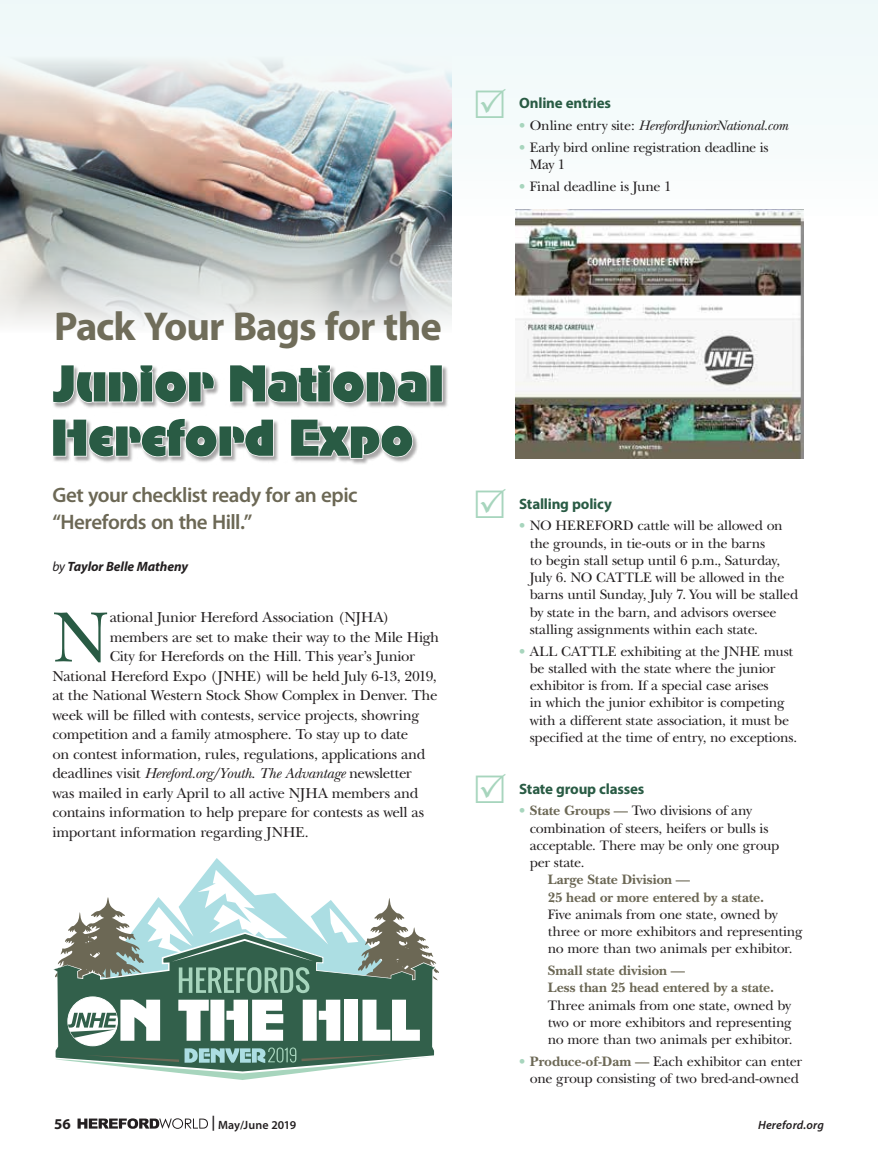
<style>
.page{position:relative;width:878px;height:1161px;background:#fff}
.page>*{position:absolute;margin:0;border:0;box-sizing:border-box;transform-origin:0 0}
.t1{font:74.1px "New Baskerville";color:#295b44}
.t2{font:700 40.5px "Myriad Pro";letter-spacing:-.025em;color:#706d5a}
.t3{font:600 21px/27px "Myriad Pro";letter-spacing:-.025em;color:#6c6855}
.t4{font:15px "New Baskerville";letter-spacing:-.025em;color:#231f20}
.t5{font:italic 15px "New Baskerville";letter-spacing:-.025em;color:#231f20}
.t6{font:700 15px "Myriad Pro";letter-spacing:-.015em;color:#295b44}
.t7{font:700 15px "Myriad Pro";color:#231f20}
.t8{font:14.25px/17.2px "New Baskerville";letter-spacing:-.02em;color:#231f20}
.t9{font:700 14.25px/17.2px "New Baskerville";letter-spacing:-.01em;color:#6c6855}
.t10{font:italic 14.25px "New Baskerville";letter-spacing:-.025em;color:#231f20}
.t11{font:italic 700 13.5px "Myriad Pro";letter-spacing:-.005em;color:#231f20}
.t12{font:600 12px "Myriad Pro";letter-spacing:.005em;color:#231f20}
.t13{font:italic 600 12px "Myriad Pro";letter-spacing:.015em;color:#231f20}
.s1{font-weight:400}
.s2{font-style:normal}
.s3{font-family:"Myriad Pro";font-weight:700;font-style:normal;font-size:18px;color:#a7d5bd}
.s4{font-family:"Myriad Pro";font-weight:700;font-size:18px;color:#a7d5bd}
.s5{font-weight:700;color:#6c6855}
.s6{font-size:15px}
</style>
<div class="page">
<div style="left:0;top:0;width:878px;height:219px;background:#f2fafa"></div>
<img style="left:0;top:60px;width:451px;height:269px">
<svg style="left:53px;top:969px;width:380px;height:79px;background:#3e6955"></svg>
<svg style="left:178px;top:1000px;width:105px;height:41px"></svg>
<svg style="left:303px;top:1000px;width:37px;height:41px"></svg>
<div style="left:344px;top:1000px;width:14px;height:41px;background:#fff"></div>
<svg style="left:362px;top:1000px;width:58px;height:41px"></svg>
<div style="left:68px;top:997px;width:49px;height:49px;background:#fff;border-radius:50%"></div>
<div style="left:67px;top:997px;width:51px;height:49px;border:1px solid #fff;border-radius:50%"></div>
<svg style="left:68px;top:1000px;width:92px;height:41px"></svg>
<svg style="left:55px;top:858px;width:384px;height:135px"></svg>
<svg style="left:55px;top:1048px;width:380px;height:32px"></svg>
<img style="left:516px;top:209px;width:288px;height:250px">
<div style="left:53px;top:365px;width:395px;height:100px;background:#231f20;opacity:.4"></div>
<svg style="left:53px;top:365px;width:390px;height:39px"></svg>
<svg style="left:53px;top:417px;width:361px;height:42px"></svg>
<svg style="left:77px;top:1118px;width:131px;height:11px"></svg>
<h2 class="t2" style="left:54px;top:300px;width:389px">Pack Your Bags for the</h2>
<h3 class="t3" style="left:52px;top:481px;width:307px">Get your checklist ready for an epic “Herefords on the Hill.”</h3>
<p class="t11" style="left:52px;top:557px;width:137px"><span class="s1">by</span> Taylor Belle Matheny</p>
<h1 class="t1" style="left:52px;top:594px;width:58px">N</h1>
<p class="t4" style="left:110px;top:609px;width:281px">ational Junior Hereford Association (NJHA)</p>
<p class="t4" style="left:110px;top:628px;width:331px">members are set to make their way to the Mile High</p>
<p class="t4" style="left:110px;top:648px;width:307px">City for Herefords on the Hill. This year’s Junior</p>
<p class="t4" style="left:52px;top:667px;width:386px">National Hereford Expo (JNHE) will be held July 6-13, 2019,</p>
<p class="t4" style="left:52px;top:687px;width:386px">at the National Western Stock Show Complex in Denver. The</p>
<p class="t4" style="left:52px;top:706px;width:368px">week will be filled with contests, service projects, showring</p>
<p class="t4" style="left:52px;top:726px;width:357px">competition and a family atmosphere. To stay up to date</p>
<p class="t4" style="left:52px;top:745px;width:374px">on contest information, rules, regulations, applications and</p>
<p class="t5" style="left:52px;top:765px;width:361px"><span class="s2">deadlines visit</span> Hereford.org/Youth<span class="s2">.</span> The Advantage <span class="s2">newsletter</span></p>
<p class="t4" style="left:52px;top:784px;width:367px">was mailed in early April to all active NJHA members and</p>
<p class="t4" style="left:52px;top:804px;width:373px">contains information to help prepare for contests as well as</p>
<p class="t4" style="left:52px;top:823px;width:258px">important information regarding JNHE.</p>
<p class="t6" style="left:519px;top:94px;width:93px">Online entries</p>
<p class="t10" style="left:519px;top:117px;width:270px"><span class="s3">•</span> <span class="s2">Online entry site:</span> HerefordJuniorNational.com</p>
<p class="t8" style="left:530px;top:139px;width:240px;text-indent:-11px"><span class="s4">•</span> Early bird online registration deadline is<br>May 1</p>
<p class="t8" style="left:519px;top:178px;width:154px"><span class="s4">•</span> Final deadline is June 1</p>
<p class="t6" style="left:519px;top:494px;width:94px">Stalling policy</p>
<p class="t8" style="left:529px;top:517px;width:270px;text-indent:-10px"><span class="s4">•</span> NO HEREFORD cattle will be allowed on the grounds, in tie-outs or in the barns<br>to begin stall setup until 6 p.m., Saturday, July 6. NO CATTLE will be allowed in the barns until Sunday, July 7. You will be stalled by state in the barn, and advisors oversee stalling assignments within each state.</p>
<p class="t8" style="left:529px;top:642px;width:269px;text-indent:-11px"><span class="s4">•</span> ALL CATTLE exhibiting at the JNHE must be stalled with the state where the junior exhibitor is from. If a special case arises<br>in which the junior exhibitor is competing with a different state association, it must be specified at the time of entry, no exceptions.</p>
<p class="t6" style="left:519px;top:779px;width:127px">State group classes</p>
<p class="t8" style="left:529px;top:802px;width:251px;text-indent:-10px"><span class="s4">•</span> <span class="s5">State Groups —</span> Two divisions of any combination of steers, heifers or bulls is acceptable. There may be only one group per state.</p>
<p class="t9" style="left:547px;top:871px;width:218px">Large State Division —<br>25 head or more entered by a state.</p>
<p class="t8" style="left:547px;top:906px;width:256px">Five animals from one state, owned by three or more exhibitors and representing no more than two animals per exhibitor.</p>
<p class="t9" style="left:547px;top:962px;width:228px">Small state division —<br>Less than 25 head entered by a state.</p>
<p class="t8" style="left:547px;top:996px;width:246px;text-align:justify">Three animals from one state, owned by two or more exhibitors and representing no more than two animals per exhibitor.</p>
<p class="t8" style="left:519px;top:1053px;width:284px;text-align:center"><span class="s4">•</span> <span class="s5">Produce-of-Dam —</span> Each exhibitor can enter one group consisting of two bred-and-owned</p>
<p class="t7" style="left:54px;top:1114px;width:18px">56</p>
<p class="t12" style="left:211px;top:1118px;width:86px"><span class="s6">|</span> May/June 2019</p>
<p class="t13" style="left:758px;top:1117px;width:67px">Hereford.org</p>
</div>
